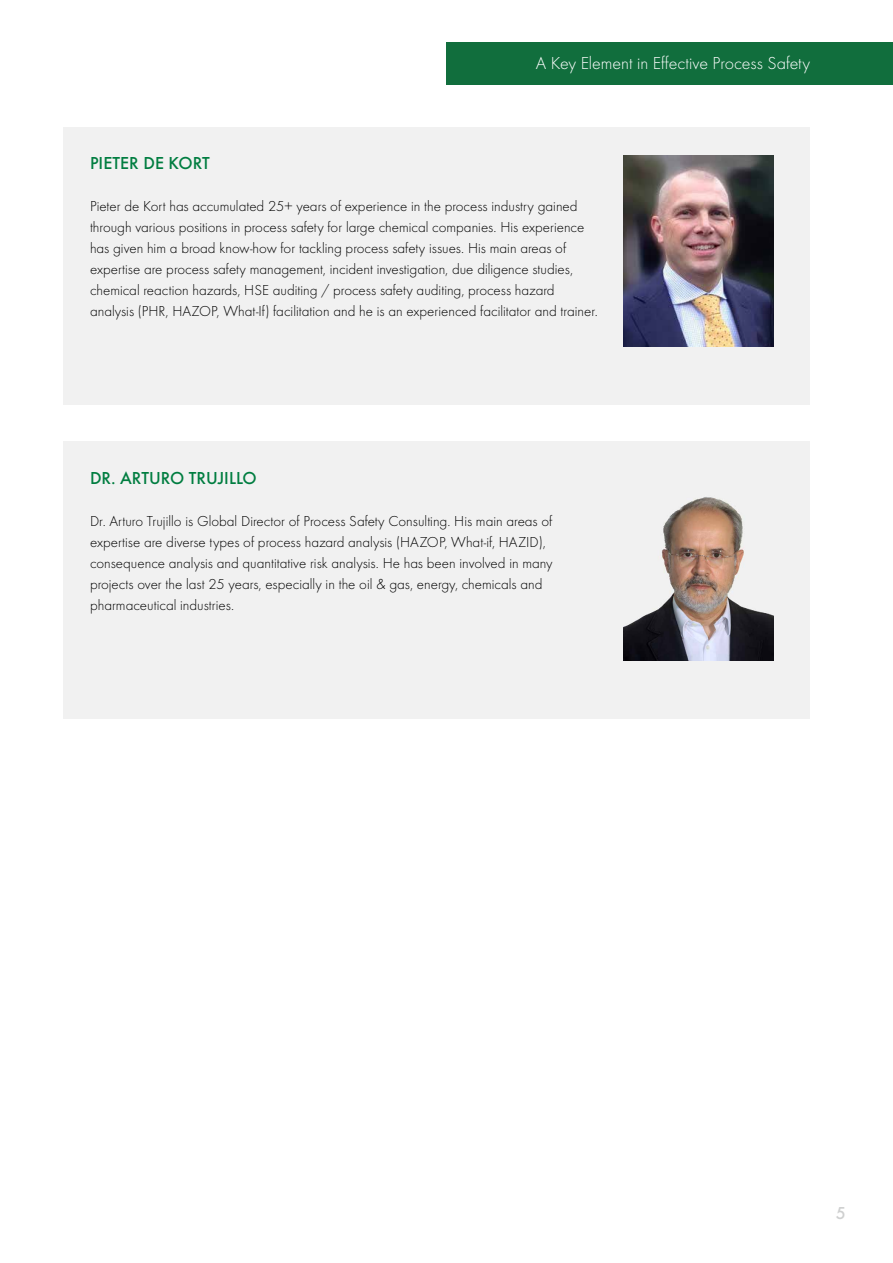
<style>
.page{position:relative;width:893px;height:1263px;background:#fff}
.page>*{position:absolute;margin:0;border:0;box-sizing:border-box;transform-origin:0 0}
.t1{font:300 18px "Futura";color:#fff}
.t2{font:500 18px "Futura";color:#007d40}
.t3{font:500 18px "Futura";color:#cfd0d0}
.t4{font:300 15px/21px "Futura";color:#000}
</style>
<div class="page">
<div style="left:446px;top:43px;width:447px;height:42px;background:#116e3d"></div>
<div style="left:64px;top:442px;width:746px;height:277px;background:#f1f1f1"></div>
<img style="left:624px;top:497px;width:149px;height:163px">
<div style="left:64px;top:128px;width:746px;height:277px;background:#f1f1f1"></div>
<img style="left:624px;top:155px;width:149px;height:192px">
<p class="t1" style="left:536px;top:52px;width:276px">A Key Element in Effective Process Safety</p>
<p class="t2" style="left:90px;top:149px;width:121px">PIETER DE KORT</p>
<p class="t4" style="left:90px;top:195px;width:509px">Pieter de Kort has accumulated 25+ years of experience in the process industry gained through various positions in process safety for large chemical companies. His experience has given him a broad know-how for tackling process safety issues. His main areas of expertise are process safety management, incident investigation, due diligence studies, chemical reaction hazards, HSE auditing / process safety auditing, process hazard analysis (PHR, HAZOP, What-If) facilitation and he is an experienced facilitator and trainer.</p>
<p class="t2" style="left:90px;top:464px;width:168px">DR. ARTURO TRUJILLO</p>
<p class="t4" style="left:90px;top:510px;width:464px">Dr. Arturo Trujillo is Global Director of Process Safety Consulting. His main areas of expertise are diverse types of process hazard analysis (HAZOP, What-if, HAZID), consequence analysis and quantitative risk analysis. He has been involved in many projects over the last 25 years, especially in the oil &amp; gas, energy, chemicals and pharmaceutical industries.</p>
<p class="t3" style="left:836px;top:1199px;width:12px">5</p>
</div>
